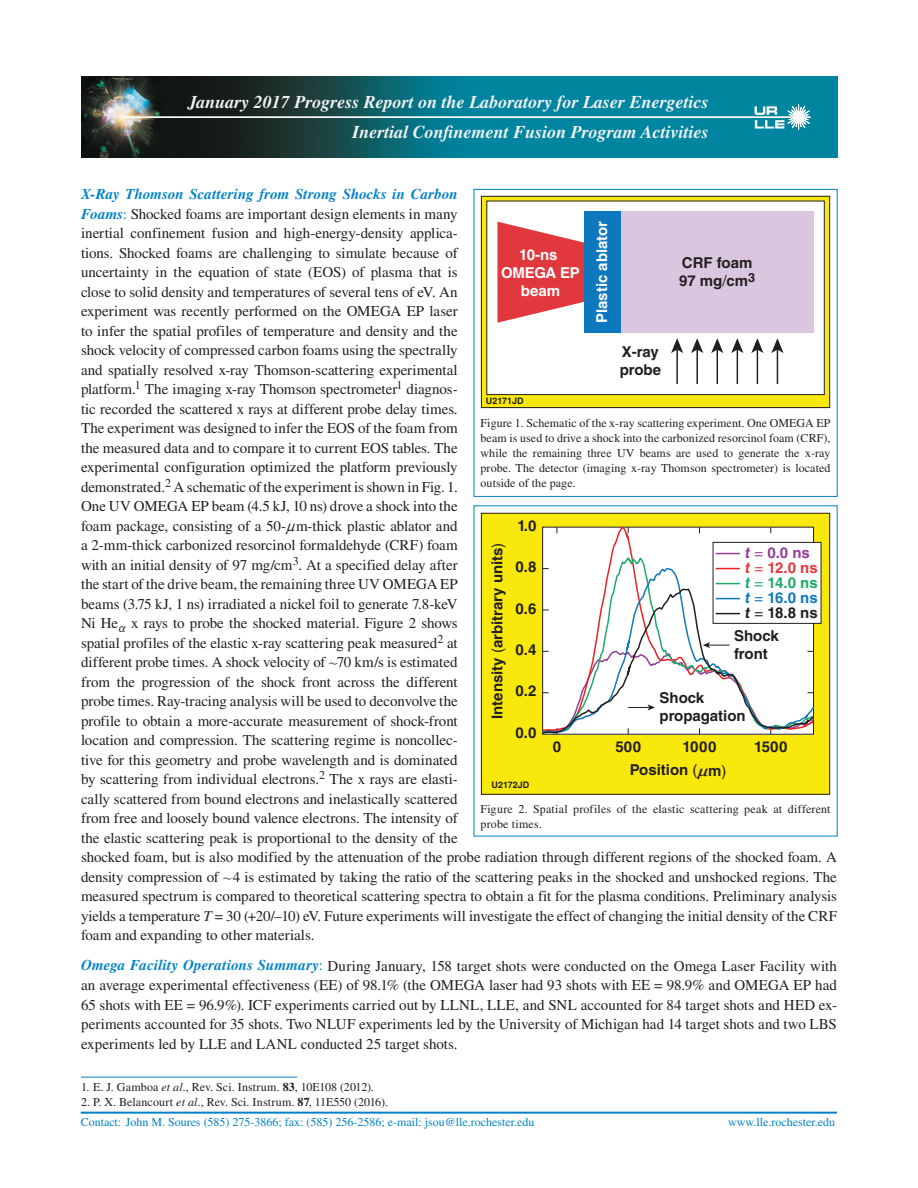
<style>
.page{position:relative;width:918px;height:1188px;background:#fff}
.page>*{position:absolute;margin:0;border:0;box-sizing:border-box;transform-origin:0 0}
.t1{font:italic 700 18px/30px "Times LT Std";color:#f1f2f3;text-align:right}
._1st_Article_Text{font:15px/19.5px "Times LT Std";letter-spacing:-.005em;color:#231f20}
.Text{font:15px/19.5px "Times LT Std";color:#231f20;text-align:justify}
.t2{font:700 15px/18px "Helvetica LT Std";color:#231f20}
.t3{font:700 15px/15px "Helvetica LT Std";color:#e1383d}
.t4{font:700 15px/18px "Helvetica LT Std";color:#fff;text-align:center}
.Figure_Caption{font:12px/15px "Times LT Std";letter-spacing:.005em;color:#231f20;text-align:justify}
.References{font:12px "Times LT Std";letter-spacing:.005em;color:#231f20}
.t5{font:12px "Times LT Std";color:#0082c8}
.t6{font:700 9px "Helvetica LT Std";color:#231f20}
.s1{font-weight:700;font-style:italic;color:#0082c8}
.s2{color:#0082c8}
.s3{font-family:"MM Greek";font-style:italic;font-size:13.5px}
.s4{font-family:"MM Relation";font-size:13.5px}
.s5{font-style:italic}
.s6{font-weight:700}
.s7{font-weight:400}
.s8{font-style:italic;color:#953e97}
.s9{font-weight:400;color:#953e97}
.s10{color:#953e97}
.s11{font-style:italic;color:#1cab66}
.s12{font-weight:400;color:#1cab66}
.s13{color:#1cab66}
.s14{font-style:italic;color:#0e78be}
.s15{font-weight:400;color:#0e78be}
.s16{color:#0e78be}
.s17{font-style:italic;color:#231f20}
.s18{font-weight:400;color:#231f20}
.s19{color:#231f20}
</style>
<div class="page">
<img style="left:81px;top:77px;width:756px;height:81px">
<svg style="left:120px;top:103px;width:692px;height:28px;background:#257481"></svg>
<hr style="left:81px;top:1112px;width:756px;height:2px;background:#0082c8">
<hr style="left:81px;top:1077px;width:216px;height:1px;background:#0082c8">
<div style="left:481px;top:196px;width:349px;height:212px;background:#f9e80c"></div>
<div style="left:481px;top:196px;width:349px;height:212px;border:1px solid #231f20"></div>
<div style="left:487px;top:201px;width:337px;height:194px;background:#fff"></div>
<div style="left:486px;top:201px;width:339px;height:194px;border:1px solid #231f20"></div>
<svg style="left:497px;top:222px;width:87px;height:101px"></svg>
<div style="left:621px;top:212px;width:193px;height:121px;background:#dbc6e0"></div>
<div style="left:584px;top:212px;width:37px;height:121px;background:#0e78be"></div>
<hr style="left:676px;top:349px;width:2px;height:35px;background:#231f20">
<svg style="left:671px;top:338px;width:12px;height:15px"></svg>
<hr style="left:696px;top:349px;width:2px;height:35px;background:#231f20">
<svg style="left:691px;top:338px;width:12px;height:15px"></svg>
<hr style="left:717px;top:349px;width:1px;height:35px;background:#231f20">
<svg style="left:711px;top:338px;width:12px;height:15px"></svg>
<hr style="left:737px;top:349px;width:1px;height:35px;background:#231f20">
<svg style="left:731px;top:338px;width:12px;height:15px"></svg>
<hr style="left:757px;top:349px;width:1px;height:35px;background:#231f20">
<svg style="left:751px;top:338px;width:12px;height:15px"></svg>
<hr style="left:777px;top:349px;width:1px;height:35px;background:#231f20">
<svg style="left:771px;top:338px;width:13px;height:15px"></svg>
<div style="left:474px;top:189px;width:364px;height:308px;border:1px solid #0082c8"></div>
<div style="left:481px;top:513px;width:349px;height:281px;background:#f9e80c"></div>
<div style="left:481px;top:513px;width:349px;height:282px;border:1px solid #231f20"></div>
<svg style="left:542px;top:526px;width:273px;height:29px;background:#f2efe8"></svg>
<svg style="left:542px;top:555px;width:171px;height:12px;background:#f4f6f4"></svg>
<svg style="left:542px;top:567px;width:171px;height:16px;background:#f1f3f3"></svg>
<div style="left:713px;top:542px;width:108px;height:81px;background:#fff"></div>
<div style="left:713px;top:542px;width:108px;height:82px;border:1px solid #231f20"></div>
<svg style="left:716px;top:568px;width:24px;height:1px"></svg>
<svg style="left:716px;top:553px;width:24px;height:1px"></svg>
<svg style="left:542px;top:583px;width:274px;height:152px;background:#efeeee"></svg>
<p class="t1" style="left:188px;top:87px;width:522px">January 2017 Progress Report on the Laboratory for Laser Energetics<br>Inertial Confinement Fusion Program Activities</p>
<p class="_1st_Article_Text" style="left:81px;top:184px;width:758px"><span class="s1">X-Ray Thomson Scattering from Strong Shocks in Carbon<br>Foams</span><span class="s2">:</span> Shocked foams are important design elements in many<br>inertial confinement fusion and high-energy-density applica-<br>tions. Shocked foams are challenging to simulate because of<br>uncertainty in the equation of state (EOS) of plasma that is<br>close to solid density and temperatures of several tens of eV. An<br>experiment was recently performed on the OMEGA EP laser<br>to infer the spatial profiles of temperature and density and the<br>shock velocity of compressed carbon foams using the spectrally<br>and spatially resolved x-ray Thomson-scattering experimental<br>platform.<sup>1</sup> The imaging x-ray Thomson spectrometer<sup>1</sup> diagnos-<br>tic recorded the scattered x rays at different probe delay times.<br>The experiment was designed to infer the EOS of the foam from<br>the measured data and to compare it to current EOS tables. The<br>experimental configuration optimized the platform previously<br>demonstrated.<sup>2</sup> A schematic of the experiment is shown in Fig. 1.<br>One UV OMEGA EP beam (4.5 kJ, 10 ns) drove a shock into the<br>foam package, consisting of a 50-<span class="s3">n</span>m-thick plastic ablator and<br>a 2-mm-thick carbonized resorcinol formaldehyde (CRF) foam<br>with an initial density of 97 mg/cm<sup>3</sup>. At a specified delay after<br>the start of the drive beam, the remaining three UV OMEGA EP<br>beams (3.75 kJ, 1 ns) irradiated a nickel foil to generate 7.8-keV<br>Ni He<sub>a</sub> x rays to probe the shocked material. Figure 2 shows<br>spatial profiles of the elastic x-ray scattering peak measured<sup>2</sup> at<br>different probe times. A shock velocity of <span class="s4">+</span>70 km/s is estimated<br>from the progression of the shock front across the different<br>probe times. Ray-tracing analysis will be used to deconvolve the<br>profile to obtain a more-accurate measurement of shock-front<br>location and compression. The scattering regime is noncollec-<br>tive for this geometry and probe wavelength and is dominated<br>by scattering from individual electrons.<sup>2</sup> The x rays are elasti-<br>cally scattered from bound electrons and inelastically scattered<br>from free and loosely bound valence electrons. The intensity of<br>the elastic scattering peak is proportional to the density of the<br>shocked foam, but is also modified by the attenuation of the probe radiation through different regions of the shocked foam. A density compression of <span class="s4">+</span>4 is estimated by taking the ratio of the scattering peaks in the shocked and unshocked regions. The measured spectrum is compared to theoretical scattering spectra to obtain a fit for the plasma conditions. Preliminary analysis yields a temperature <span class="s5">T</span> = 30 (+20/–10) eV. Future experiments will investigate the effect of changing the initial density of the CRF foam and expanding to other materials.</p>
<p class="Text" style="left:81px;top:956px;width:758px"><span class="s1">Omega Facility Operations Summary</span><span class="s2">:</span> During January, 158 target shots were conducted on the Omega Laser Facility with an average experimental effectiveness (EE) of 98.1% (the OMEGA laser had 93 shots with EE = 98.9% and OMEGA EP had 65 shots with EE = 96.9%). ICF experiments carried out by LLNL, LLE, and SNL accounted for 84 target shots and HED ex&shy;periments accounted for 35 shots. Two NLUF experiments led by the University of Michigan had 14 target shots and two LBS experiments led by LLE and LANL conducted 25 target shots.</p>
<p class="References" style="left:81px;top:1080px;width:294px">1. E. J. Gamboa <span class="s5">et al.</span>, Rev. Sci. Instrum. <span class="s6">83</span>, 10E108 (2012).</p>
<p class="References" style="left:81px;top:1095px;width:309px">2. P. X. Belancourt <span class="s5">et al.</span>, Rev. Sci. Instrum. <span class="s6">87</span>, 11E550 (2016).</p>
<p class="t4" style="left:593px;top:323px;width:104px;rotate:-90deg">Plastic ablator</p>
<p class="t4" style="left:501px;top:246px;width:80px">10-ns<br>OMEGA EP beam</p>
<p class="t2" style="left:679px;top:253px;width:78px">CRF foam<br>97 mg<span class="s7">/</span>cm<sup>3</sup></p>
<p class="t2" style="left:620px;top:342px;width:43px">X-ray probe</p>
<p class="t6" style="left:486px;top:396px;width:39px">U2171JD</p>
<p class="Figure_Caption" style="left:481px;top:416px;width:351px">Figure 1. Schematic of the x-ray scattering experiment. One OMEGA EP beam is used to drive a shock into the carbonized resorcinol foam (CRF), while the remaining three UV beams are used to generate the x-ray probe. The detector (imaging x-ray Thomson spectrometer) is located outside of the page.</p>
<p class="t2" style="left:517px;top:516px;width:20px">1.0</p>
<p class="t2" style="left:488px;top:719px;width:178px;rotate:-90deg">Intensity <span class="s7">(</span>arbitrary units<span class="s7">)</span></p>
<p class="t3" style="left:745px;top:545px;width:74px"><span class="s8">t</span> <span class="s9">=</span> <span class="s10">0.0 ns </span><span class="s5">t</span> <span class="s7">=</span> 12.0 ns <span class="s11">t</span> <span class="s12">=</span> <span class="s13">14.0 ns </span><span class="s14">t</span> <span class="s15">=</span> <span class="s16">16.0 ns </span><span class="s17">t</span> <span class="s18">=</span> <span class="s19">18.8 ns</span></p>
<p class="t2" style="left:516px;top:558px;width:22px">0.8</p>
<p class="t2" style="left:516px;top:599px;width:22px">0.6</p>
<p class="t2" style="left:734px;top:626px;width:46px">Shock front</p>
<p class="t2" style="left:660px;top:688px;width:88px">Shock propagation</p>
<p class="t2" style="left:516px;top:640px;width:22px">0.4</p>
<p class="t2" style="left:516px;top:682px;width:22px">0.2</p>
<p class="t2" style="left:516px;top:723px;width:22px">0.0</p>
<p class="t2" style="left:553px;top:738px;width:10px">0</p>
<p class="t2" style="left:754px;top:738px;width:35px">1500</p>
<p class="t2" style="left:615px;top:738px;width:27px">500</p>
<p class="t2" style="left:683px;top:738px;width:35px">1000</p>
<p class="t2" style="left:630px;top:761px;width:98px">Position <span class="s7">(</span><span class="s3">n</span>m<span class="s7">)</span></p>
<p class="t6" style="left:492px;top:779px;width:39px">U2172JD</p>
<p class="Figure_Caption" style="left:481px;top:802px;width:351px">Figure 2. Spatial profiles of the elastic scattering peak at different probe times.</p>
<p class="t5" style="left:81px;top:1115px;width:455px">Contact: John M. Soures (585) 275-3866; fax: (585) 256-2586; e-mail: jsou@lle.rochester.edu</p>
<p class="t5" style="left:728px;top:1115px;width:108px">www.lle.rochester.edu</p>
</div>
